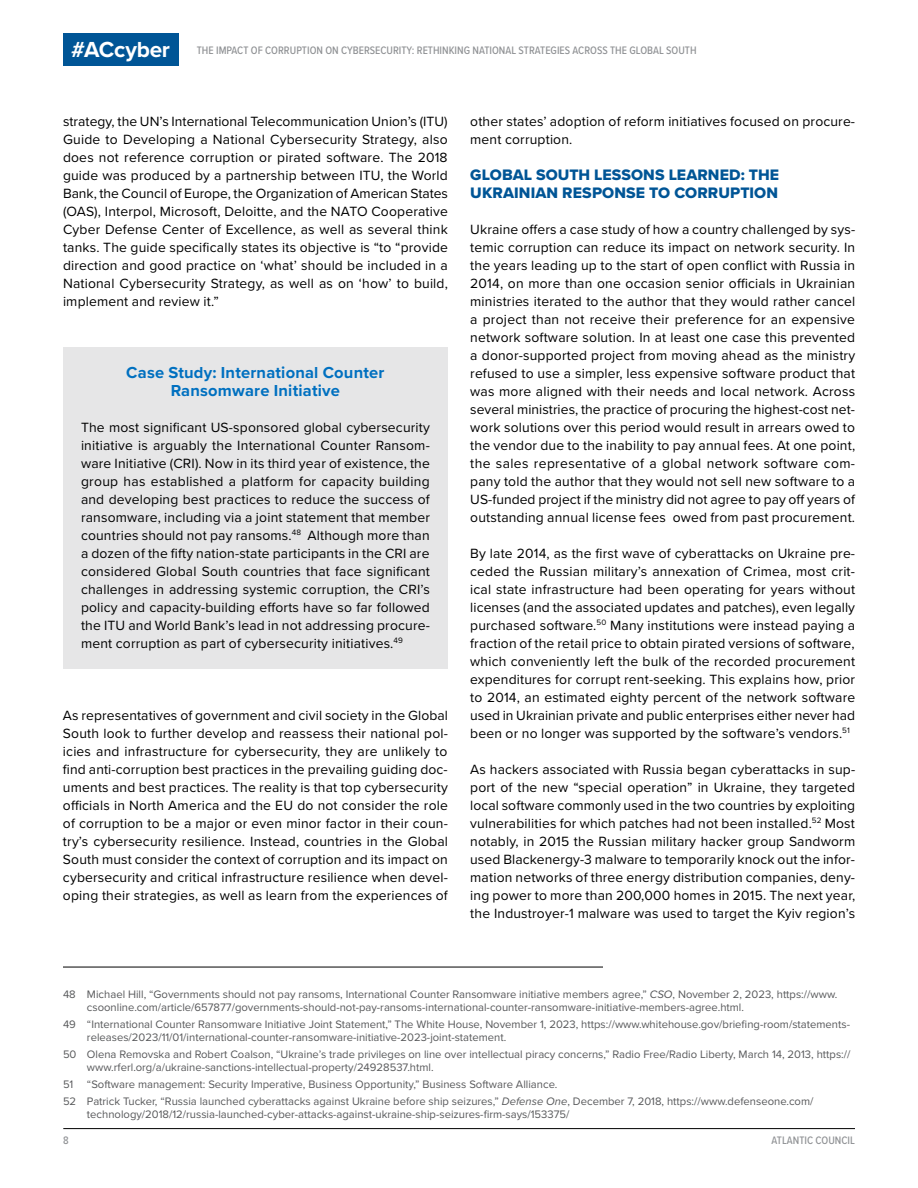
<style>
.page{position:relative;width:918px;height:1188px;background:#fff}
.page>*{position:absolute;margin:0;border:0;box-sizing:border-box;transform-origin:0 0}
.t1{font:700 22.65px "Proxima Nova";letter-spacing:-.01em;color:#fff}
.t2{font:700 16.5px/18px "Proxima Nova";letter-spacing:.015em;color:#0070c0;text-align:center}
.t3{font:15.75px/18px "Proxima Nova Extrabld";letter-spacing:.005em;color:#005596}
.t4{font:13.8px/18px "Proxima Nova";letter-spacing:.015em;color:#000;text-align:justify}
.t5{font:11.25px/12.8px "Proxima Nova";color:#58595b}
.t6{font:500 11.25px "Proxima Nova Cond";color:#8f9194}
.s1{font-style:italic}
</style>
<div class="page">
<div style="left:63px;top:33px;width:115px;height:32px;background:#005596"></div>
<hr style="left:63px;top:1128px;width:792px;height:1px;background:#000">
<div style="left:63px;top:347px;width:385px;height:76px;background:#e6e6e7"></div>
<div style="left:63px;top:421px;width:385px;height:248px;background:#e6e6e7"></div>
<hr style="left:63px;top:967px;width:540px;height:1px;background:#000">
<h1 class="t1" style="left:71px;top:32px;width:100px">#ACcyber</h1>
<p class="t6" style="left:197px;top:41px;width:501px">THE IMPACT OF CORRUPTION ON CYBERSECURITY: RETHINKING NATIONAL STRATEGIES ACROSS THE GLOBAL SOUTH</p>
<p class="t4" style="left:63px;top:112px;width:387px">strategy, the UN’s International Telecommunication Union’s (ITU)<br>Guide to Developing a National Cybersecurity Strategy, also does not reference corruption or pirated software. The 2018 guide was produced by a partnership between ITU, the World Bank, the Council of Europe, the Organization of American States (OAS), Interpol, Microsoft, Deloitte, and the NATO Cooperative Cyber Defense Center of Excellence, as well as several think tanks. The guide specifically states its objective is “to “provide direction and good practice on ‘what’ should be included in a National Cybersecurity Strategy, as well as on ‘how’ to build, implement and review it.”</p>
<p class="t2" style="left:126px;top:363px;width:260px">Case Study: International Counter<br>Ransomware Initiative</p>
<p class="t4" style="left:81px;top:418px;width:351px">The most significant US-sponsored global cybersecurity initiative is arguably the International Counter Ransom&shy;ware Initiative (CRI). Now in its third year of existence, the group has established a platform for capacity building and developing best practices to reduce the success of ransomware, including via a joint statement that member countries should not pay ransoms.<sup>48</sup> Although more than a dozen of the fifty nation-state participants in the CRI are considered Global South countries that face significant challenges in addressing systemic corruption, the CRI’s policy and capacity-building efforts have so far followed the ITU and World Bank’s lead in not addressing procure&shy;ment corruption as part of cybersecurity initiatives.<sup>49</sup></p>
<p class="t4" style="left:63px;top:706px;width:387px">As representatives of government and civil society in the Global South look to further develop and reassess their national pol&shy;icies and infrastructure for cybersecurity, they are unlikely to find anti-corruption best practices in the prevailing guiding doc&shy;uments and best practices. The reality is that top cybersecurity officials in North America and the EU do not consider the role of corruption to be a major or even minor factor in their coun&shy;try’s cybersecurity resilience. Instead, countries in the Global South must consider the context of corruption and its impact on cybersecurity and critical infrastructure resilience when devel&shy;oping their strategies, as well as learn from the experiences of</p>
<p class="t4" style="left:470px;top:112px;width:386px">other states’ adoption of reform initiatives focused on procure&shy;ment corruption.</p>
<p class="t3" style="left:470px;top:166px;width:310px">GLOBAL SOUTH LESSONS LEARNED: THE<br>UKRAINIAN RESPONSE TO CORRUPTION</p>
<p class="t4" style="left:470px;top:220px;width:387px">Ukraine offers a case study of how a country challenged by sys&shy;temic corruption can reduce its impact on network security. In the years leading up to the start of open conflict with Russia in 2014, on more than one occasion senior officials in Ukrainian ministries iterated to the author that they would rather cancel a project than not receive their preference for an expensive network software solution. In at least one case this prevented a donor-supported project from moving ahead as the ministry refused to use a simpler, less expensive software product that was more aligned with their needs and local network. Across several ministries, the practice of procuring the highest-cost net&shy;work solutions over this period would result in arrears owed to the vendor due to the inability to pay annual fees. At one point, the sales representative of a global network software com&shy;pany told the author that they would not sell new software to a US-funded project if the ministry did not agree to pay off years of outstanding annual license fees owed from past procurement.</p>
<p class="t4" style="left:470px;top:544px;width:386px">By late 2014, as the first wave of cyberattacks on Ukraine pre&shy;ceded the Russian military’s annexation of Crimea, most crit&shy;ical state infrastructure had been operating for years without licenses (and the associated updates and patches), even legally purchased software.<sup>50</sup> Many institutions were instead paying a fraction of the retail price to obtain pirated versions of software, which conveniently left the bulk of the recorded procurement expenditures for corrupt rent-seeking. This explains how, prior to 2014, an estimated eighty percent of the network software used in Ukrainian private and public enterprises either never had been or no longer was supported by the software’s vendors.<sup>51</sup></p>
<p class="t4" style="left:470px;top:760px;width:387px">As hackers associated with Russia began cyberattacks in sup&shy;port of the new “special operation” in Ukraine, they targeted local software commonly used in the two countries by exploiting vulnerabilities for which patches had not been installed.<sup>52</sup> Most notably, in 2015 the Russian military hacker group Sandworm used Blackenergy-3 malware to temporarily knock out the infor&shy;mation networks of three energy distribution companies, deny&shy;ing power to more than 200,000 homes in 2015. The next year, the Industroyer-1 malware was used to target the Kyiv region’s</p>
<p class="t5" style="left:87px;top:987px;width:752px;text-indent:-24px">48 Michael Hill, “Governments should not pay ransoms, International Counter Ransomware initiative members agree,” <span class="s1">CSO</span>, November 2, 2023, https://www. csoonline.com/article/657877/governments-should-not-pay-ransoms-international-counter-ransomware-initiative-members-agree.html.</p>
<p class="t5" style="left:87px;top:1017px;width:765px;text-indent:-24px">49 “International Counter Ransomware Initiative Joint Statement,” The White House, November 1, 2023, https://www.whitehouse.gov/briefing-room/statements&shy;releases/2023/11/01/international-counter-ransomware-initiative-2023-joint-statement.</p>
<p class="t5" style="left:87px;top:1047px;width:765px;text-indent:-24px">50 Olena Removska and Robert Coalson, “Ukraine’s trade privileges on line over intellectual piracy concerns,” Radio Free/Radio Liberty, March 14, 2013, https:// www.rferl.org/a/ukraine-sanctions-intellectual-property/24928537.html.</p>
<p class="t5" style="left:63px;top:1075px;width:752px;line-height:17.2px">51 “Software management: Security Imperative, Business Opportunity,” Business Software Alliance.<br>52 Patrick Tucker, “Russia launched cyberattacks against Ukraine before ship seizures,” <span class="s1">Defense One</span>, December 7, 2018, https://www.defenseone.com/</p>
<p class="t5" style="left:87px;top:1107px;width:484px">technology/2018/12/russia-launched-cyber-attacks-against-ukraine-ship-seizures-firm-says/153375/</p>
<p class="t6" style="left:63px;top:1132px;width:7px">8</p>
<p class="t6" style="left:772px;top:1132px;width:85px">ATLANTIC COUNCIL</p>
</div>
